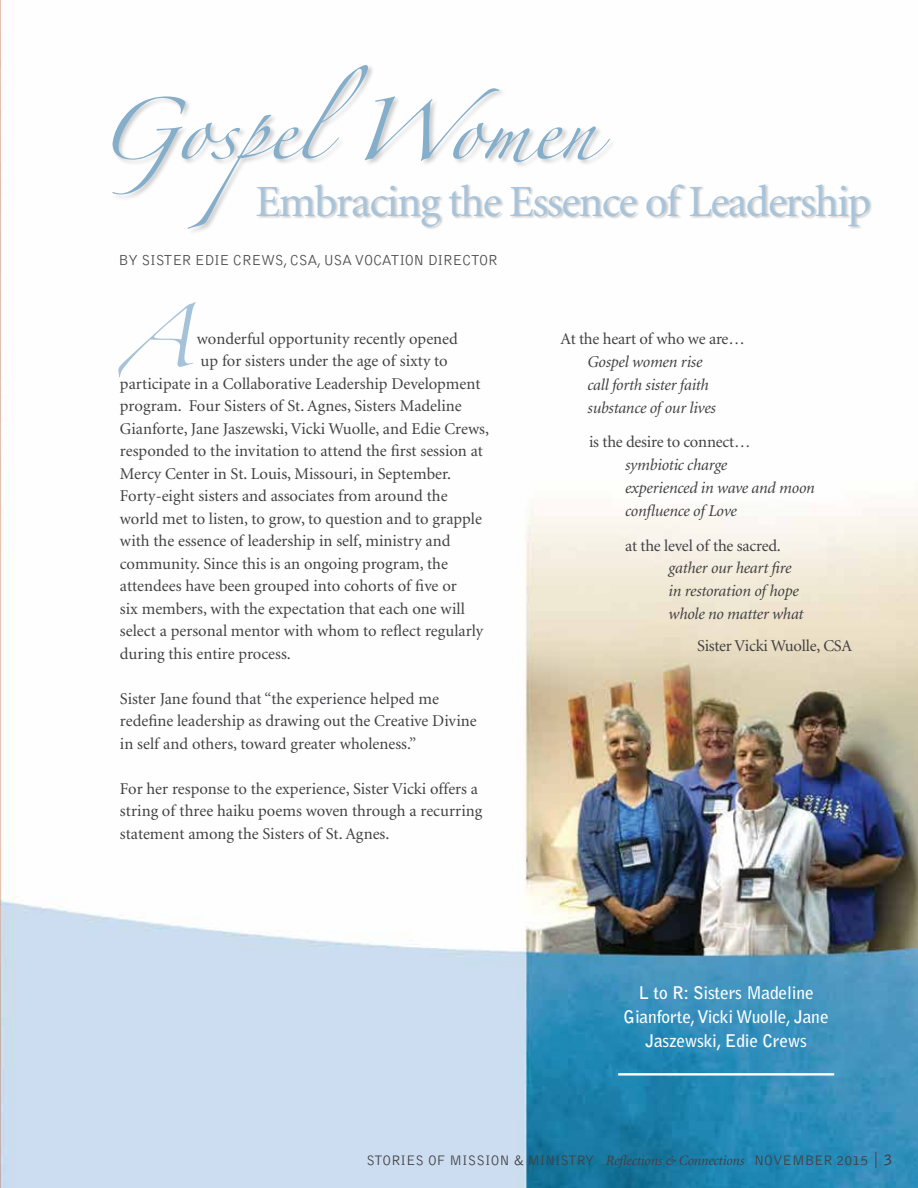
<style>
.page{position:relative;width:918px;height:1188px;background:#fff}
.page>*{position:absolute;margin:0;border:0;box-sizing:border-box;transform-origin:0 0}
.t1{font:55.5px "Zapfino";color:#85aecb}
.t2{font:55.05px "Zapfino";color:#a5c2d9}
.t3{font:44.55px "Minion";letter-spacing:-.03em;color:#a8c4da}
.t4{font:700 17.4px/24px "Bell Gothic";letter-spacing:-.01em;color:#fff;text-align:center}
.t5{font:16.5px/22.5px "Minion";color:#414042}
.t6{font:italic 16.5px/22.8px "Minion";letter-spacing:-.015em;color:#414042}
.t7{font:300 15px "Bell Gothic";letter-spacing:-.025em;color:#4d4d4f}
.t8{font:300 14.25px "Bell Gothic";color:#414042}
.s1{font-family:"Minion";font-weight:400;font-style:italic}
.s2{font-family:"Helvetica";font-size:15.6px}
.s3{font-weight:700}
</style>
<div class="page">
<img style="left:0;top:0;width:918px;height:1188px">
<div style="left:111px;top:64px;width:506px;height:172px;background:#000;opacity:.2"></div>
<hr style="left:618px;top:1073px;width:216px;height:3px;background:#fff">
<div style="left:256px;top:184px;width:617px;height:47px;background:#000;opacity:.2"></div>
<h1 class="t1" style="left:97px;top:106px;width:500px">GospelWomen</h1>
<h3 class="t3" style="left:256px;top:180px;width:617px">Embracing the Essence of Leadership</h3>
<p class="t7" style="left:118px;top:252px;width:381px">BY SISTER EDIE CREWS, CSA, USA VOCATION DIRECTOR</p>
<h2 class="t2" style="left:120px;top:315px;width:75px">A</h2>
<p class="t5" style="left:197px;top:328px;width:263px">wonderful opportunity recently opened</p>
<p class="t5" style="left:201px;top:350px;width:249px">up for sisters under the age of sixty to</p>
<p class="t5" style="left:120px;top:373px;width:362px">participate in a Collaborative Leadership Development</p>
<p class="t5" style="left:120px;top:395px;width:343px">program. Four Sisters of St. Agnes, Sisters Madeline</p>
<p class="t5" style="left:120px;top:418px;width:371px">Gianforte, Jane Jaszewski, Vicki Wuolle, and Edie Crews,</p>
<p class="t5" style="left:120px;top:440px;width:364px">responded to the invitation to attend the first session at</p>
<p class="t5" style="left:120px;top:463px;width:333px">Mercy Center in St. Louis, Missouri, in September.</p>
<p class="t5" style="left:120px;top:485px;width:329px">Forty-eight sisters and associates from around the</p>
<p class="t5" style="left:120px;top:508px;width:364px">world met to listen, to grow, to question and to grapple</p>
<p class="t5" style="left:120px;top:530px;width:332px">with the essence of leadership in self, ministry and</p>
<p class="t5" style="left:120px;top:553px;width:330px">community. Since this is an ongoing program, the</p>
<p class="t5" style="left:120px;top:575px;width:338px">attendees have been grouped into cohorts of five or</p>
<p class="t5" style="left:120px;top:598px;width:346px">six members, with the expectation that each one will</p>
<p class="t5" style="left:120px;top:620px;width:365px">select a personal mentor with whom to reflect regularly</p>
<p class="t5" style="left:120px;top:643px;width:172px">during this entire process.</p>
<p class="t5" style="left:120px;top:688px;width:358px">Sister Jane found that “the experience helped me redefine leadership as drawing out the Creative Divine in self and others, toward greater wholeness.”</p>
<p class="t5" style="left:120px;top:778px;width:364px">For her response to the experience, Sister Vicki offers a string of three haiku poems woven through a recurring statement among the Sisters of St. Agnes.</p>
<p class="t5" style="left:561px;top:328px;width:186px">At the heart of who we are…</p>
<p class="t6" style="left:588px;top:351px;width:130px">Gospel women rise call forth sister faith substance of our lives</p>
<p class="t5" style="left:589px;top:432px;width:163px">is the desire to connect…</p>
<p class="t6" style="left:625px;top:454px;width:191px">symbiotic charge<br>experienced in wave and moon confluence of Love</p>
<p class="t5" style="left:625px;top:535px;width:157px">at the level of the sacred.</p>
<p class="t6" style="left:669px;top:557px;width:136px">gather our heart fire in restoration of hope whole no matter what</p>
<p class="t5" style="left:697px;top:635px;width:157px">Sister Vicki Wuolle, CSA</p>
<p class="t4" style="left:624px;top:981px;width:207px">L to R: Sisters Madeline<br>Gianforte, Vicki Wuolle, Jane<br>Jaszewski, Edie Crews</p>
<p class="t8" style="left:366px;top:1153px;width:527px">STORIES OF MISSION &amp; MINISTRY <span class="s1">Reflections &amp; Connections</span> NOVEMBER 2015 <span class="s2">|</span> <span class="s3">3</span></p>
</div>
